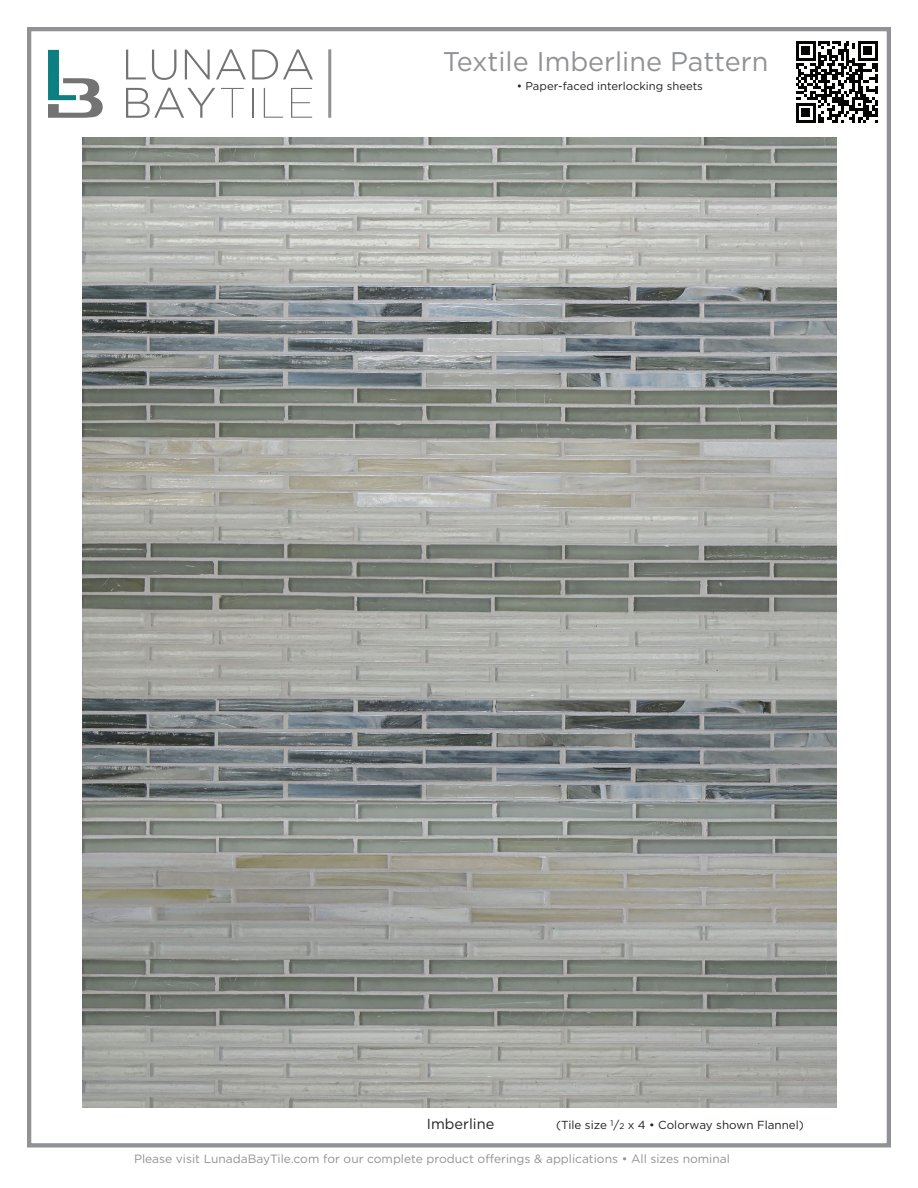
<style>
.page{position:relative;width:918px;height:1188px;background:#fff}
.page>*{position:absolute;margin:0;border:0;box-sizing:border-box;transform-origin:0 0}
.t1{font:27px "Gotham";color:#919295}
.t2{font:14.55px "Gotham";color:#231f20}
.t3{font:12px "Gotham";color:#919295}
.t4{font:11.7px "Gotham";color:#231f20}
.t5{font:11.25px "Gotham";color:#231f20}
.s1{font-size:8.25px}
</style>
<div class="page">
<div style="left:27px;top:27px;width:864px;height:1120px;border:4px solid #919295"></div>
<svg style="left:126px;top:50px;width:20px;height:29px"></svg>
<svg style="left:152px;top:50px;width:24px;height:30px"></svg>
<svg style="left:185px;top:50px;width:25px;height:29px"></svg>
<svg style="left:216px;top:49px;width:30px;height:30px"></svg>
<svg style="left:252px;top:49px;width:61px;height:30px"></svg>
<svg style="left:126px;top:88px;width:89px;height:30px"></svg>
<svg style="left:221px;top:88px;width:23px;height:30px"></svg>
<hr style="left:252px;top:88px;width:1px;height:30px;background:#737373">
<svg style="left:264px;top:88px;width:19px;height:30px"></svg>
<svg style="left:291px;top:88px;width:21px;height:30px"></svg>
<svg style="left:48px;top:50px;width:55px;height:68px"></svg>
<hr style="left:328px;top:49px;width:3px;height:69px;background:#919295">
<img style="left:82px;top:137px;width:754px;height:970px">
<svg style="left:796px;top:41px;width:81px;height:81px"></svg>
<h1 class="t1" style="left:443px;top:44px;width:327px">Textile Imberline Pattern</h1>
<p class="t5" style="left:517px;top:79px;width:188px">• Paper-faced interlocking sheets</p>
<p class="t2" style="left:427px;top:1115px;width:69px">Imberline</p>
<p class="t4" style="left:556px;top:1118px;width:249px">(Tile size <sup>1</sup>/<span class="s1">2</span> x 4 • Colorway shown Flannel)</p>
<p class="t3" style="left:134px;top:1151px;width:597px">Please visit LunadaBayTile.com for our complete product offerings &amp; applications • All sizes nominal</p>
</div>
